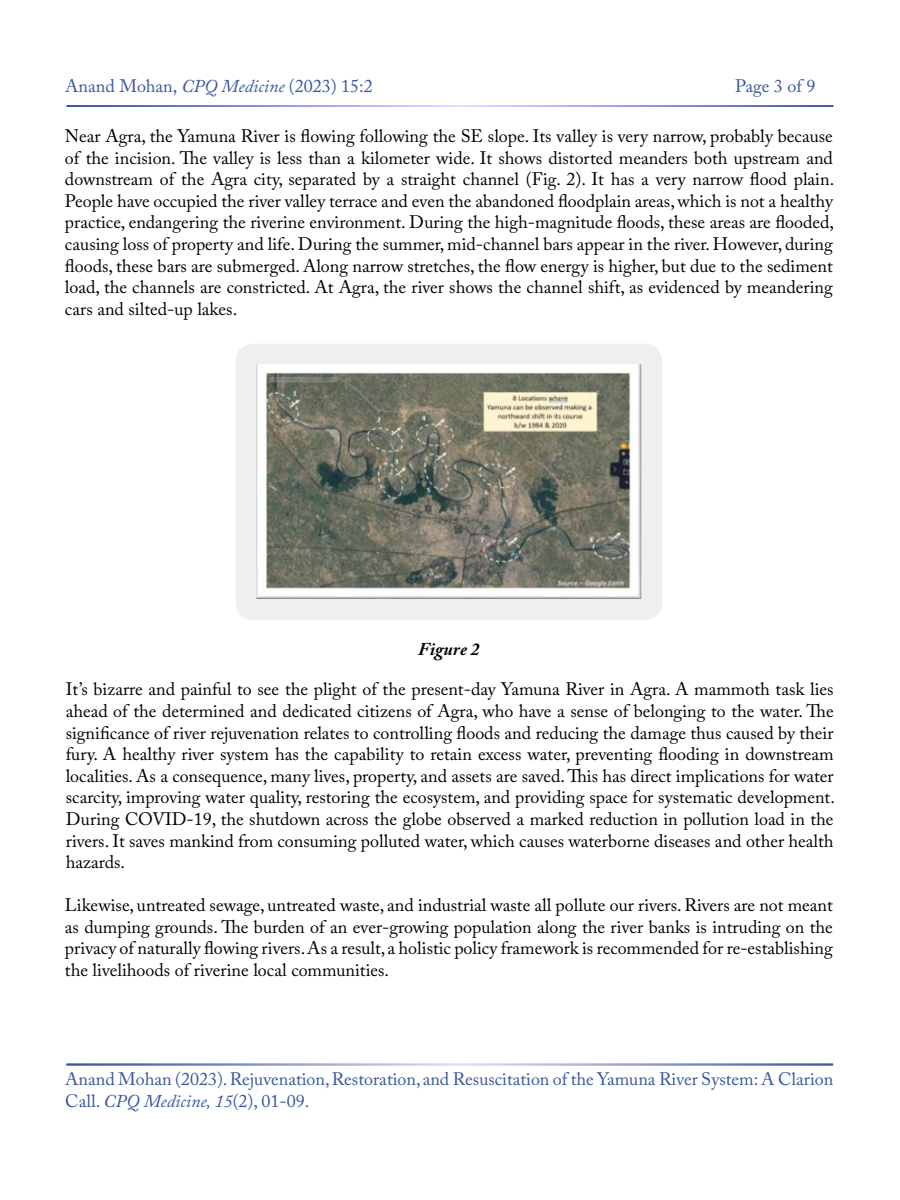
<style>
.page{position:relative;width:900px;height:1200px;background:#fff}
.page>*{position:absolute;margin:0;border:0;box-sizing:border-box;transform-origin:0 0}
.t1{font:18px/21.6px "Adobe Caslon Pro";color:#000;text-align:justify}
.t2{font:18px/21.6px "Adobe Caslon Pro";color:#3955a0}
.t3{font:italic 700 18px "Adobe Caslon Pro";color:#000}
.s1{font-style:italic}
</style>
<div class="page">
<div style="left:236px;top:344px;width:426px;height:276px;background:#efeff0;border-radius:18px"></div>
<img style="left:257px;top:365px;width:384px;height:234px">
<p class="t2" style="left:65px;top:75px;width:309px">Anand Mohan, <span class="s1">CPQ Medicine</span> (2023) 15:2</p>
<p class="t2" style="left:735px;top:75px;width:82px">Page 3 of 9</p>
<p class="t1" style="left:65px;top:125px;width:771px">Near Agra, the Yamuna River is flowing following the SE slope. Its valley is very narrow, probably because of the incision. The valley is less than a kilometer wide. It shows distorted meanders both upstream and downstream of the Agra city, separated by a straight channel (Fig. 2). It has a very narrow flood plain.<br>People have occupied the river valley terrace and even the abandoned floodplain areas, which is not a healthy practice, endangering the riverine environment. During the high-magnitude floods, these areas are flooded, causing loss of property and life. During the summer, mid-channel bars appear in the river. However, during floods, these bars are submerged. Along narrow stretches, the flow energy is higher, but due to the sediment load, the channels are constricted. At Agra, the river shows the channel shift, as evidenced by meandering cars and silted-up lakes.</p>
<p class="t3" style="left:418px;top:638px;width:63px">Figure 2</p>
<p class="t1" style="left:66px;top:678px;width:771px">It’s bizarre and painful to see the plight of the present-day Yamuna River in Agra. A mammoth task lies ahead of the determined and dedicated citizens of Agra, who have a sense of belonging to the water. The significance of river rejuvenation relates to controlling floods and reducing the damage thus caused by their fury. A healthy river system has the capability to retain excess water, preventing flooding in downstream localities. As a consequence, many lives, property, and assets are saved. This has direct implications for water scarcity, improving water quality, restoring the ecosystem, and providing space for systematic development.<br>During COVID-19, the shutdown across the globe observed a marked reduction in pollution load in the rivers. It saves mankind from consuming polluted water, which causes waterborne diseases and other health hazards.</p>
<p class="t1" style="left:65px;top:894px;width:770px">Likewise, untreated sewage, untreated waste, and industrial waste all pollute our rivers. Rivers are not meant as dumping grounds. The burden of an ever-growing population along the river banks is intruding on the privacy of naturally flowing rivers. As a result, a holistic policy framework is recommended for re-establishing the livelihoods of riverine local communities.</p>
<p class="t2" style="left:65px;top:1068px;width:770px">Anand Mohan (2023). Rejuvenation, Restoration, and Resuscitation of the Yamuna River System: A Clarion<br>Call. <span class="s1">CPQ Medicine, 15</span>(2), 01-09.</p>
</div>
